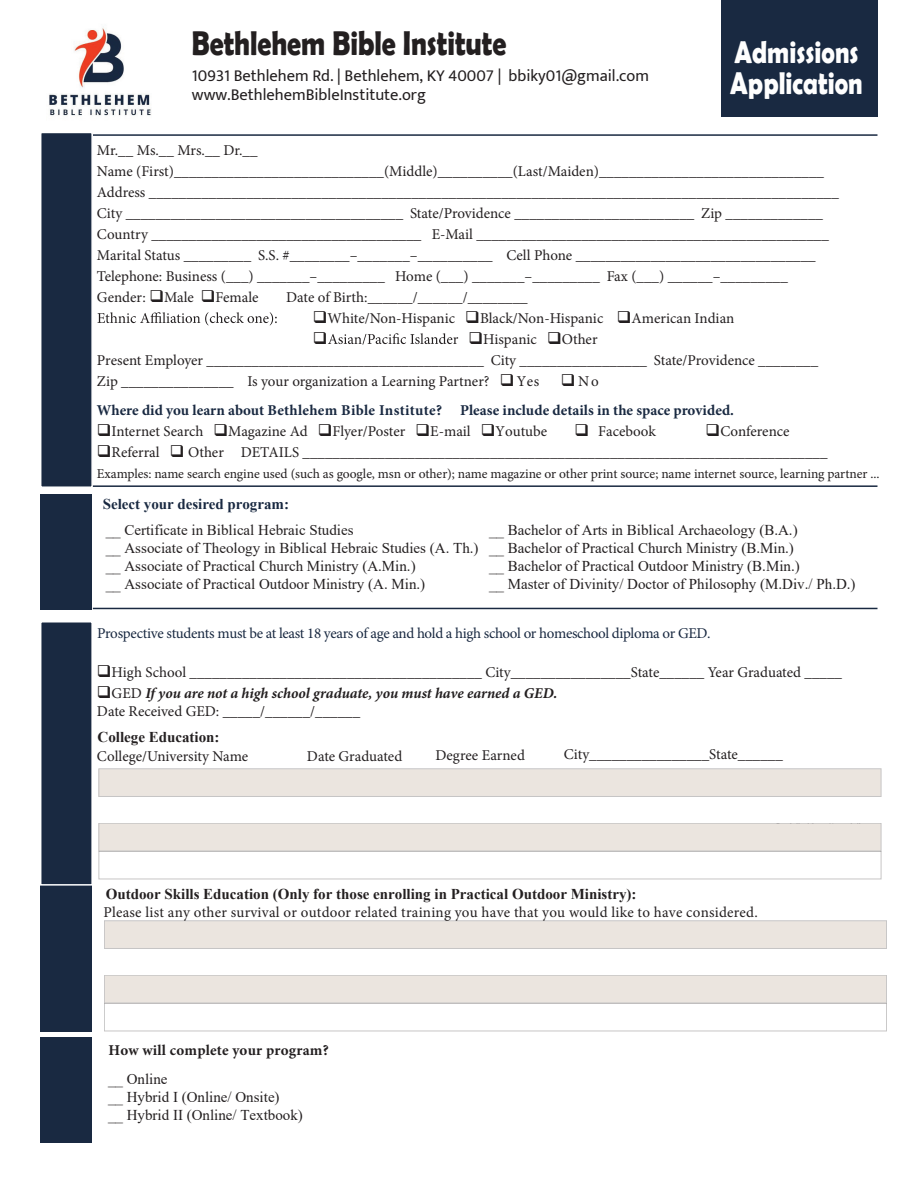
<style>
.page{position:relative;width:918px;height:1188px;background:#fff}
.page>*{position:absolute;margin:0;border:0;box-sizing:border-box;transform-origin:0 0}
.t1{font:700 34.5px "Berlin Sans FB Demi";color:#231f20;scale:.81 1}
.t2{font:700 31.5px/30.6px "Berlin Sans FB Demi";color:#fefefe;scale:.81 1}
.t3{font:16.5px/19.8px "Mukta";color:#231f20}
.t4{font:15px/21px "Minion Pro";color:#231f20}
.t5{font:15px/18px "Times New Roman";color:#231f20}
.t6{font:700 15px "Times New Roman";color:#231f20}
.t7{font:700 15px/29.2px "Minion Pro";letter-spacing:.005em;color:#192941}
.t8{font:15px "Minion Pro";letter-spacing:-.025em;color:#192941}
.t9{font:italic 700 15px "Minion Pro";letter-spacing:-.005em;color:#231f20}
.t10{font:700 15px "Minion Pro";letter-spacing:.015em;color:#231f20}
.t11{font:700 15px "Times New Roman";color:#192941}
.t12{font:13.5px "Minion Pro";letter-spacing:-.005em;color:#231f20}
.s1{color:#231f20}
.s2{font-weight:400;color:#231f20}
.s3{font-weight:400;font-style:normal}
</style>
<div class="page">
<div style="left:721px;top:0;width:157px;height:117px;background:#192941"></div>
<div style="left:41px;top:622px;width:51px;height:410px;background:#192941"></div>
<div style="left:40px;top:621px;width:53px;height:265px;border:2px solid #fff"></div>
<div style="left:41px;top:494px;width:51px;height:116px;background:#192941"></div>
<svg style="left:97px;top:312px;width:180px;height:13px"></svg>
<hr style="left:93px;top:134px;width:784px;height:2px;background:#192941">
<div style="left:40px;top:132px;width:53px;height:356px;background:#192941;border:2px solid #fff"></div>
<hr style="left:93px;top:485px;width:784px;height:2px;background:#192941">
<hr style="left:93px;top:608px;width:784px;height:1px;background:#192941">
<div style="left:41px;top:1037px;width:51px;height:105px;background:#192941"></div>
<div style="left:99px;top:769px;width:782px;height:27px;background:#ebe5df"></div>
<div style="left:99px;top:823px;width:782px;height:28px;background:#ebe5df"></div>
<div style="left:104px;top:921px;width:783px;height:27px;background:#ebe5df"></div>
<div style="left:104px;top:975px;width:783px;height:28px;background:#ebe5df"></div>
<img style="left:49px;top:27px;width:102px;height:89px">
<svg style="left:328px;top:333px;width:130px;height:12px"></svg>
<h1 class="t1" style="left:192px;top:23px;width:390px">Bethlehem Bible Institute</h1>
<p class="t3" style="left:192px;top:65px;width:458px">10931 Bethlehem Rd. | Bethlehem, KY 40007 | bbiky01@gmail.com www.BethlehemBibleInstitute.org</p>
<h2 class="t2" style="left:730px;top:36px;width:165px">Admissions<br>Application</h2>
<p class="t4" style="left:97px;top:140px;width:743px">Mr.__ Ms.__ Mrs.__ Dr.__<br>Name (First)____________________________(Middle)__________(Last/Maiden)______________________________ Address ____________________________________________________________________________________________ City _____________________________________ State/Providence ________________________ Zip _____________ Country ____________________________________ E-Mail _______________________________________________ Marital Status _________ S.S. #________–_______–__________ Cell Phone ________________________________ Telephone: Business (___) _______–_________ Home (___) _______–_________ Fax (___) ______–_________ Gender: ❑Male ❑Female</p>
<p class="t4" style="left:286px;top:287px;width:243px">Date of Birth:______/______/________</p>
<p class="t4" style="left:313px;top:308px;width:423px">❑White/Non-Hispanic ❑Black/Non-Hispanic ❑American Indian</p>
<p class="t4" style="left:97px;top:329px;width:723px;text-indent:372px">❑Hispanic ❑Other<br>Present Employer _____________________________________ City _________________ State/Providence ________<br>Zip _______________ Is your organization a Learning Partner? ❑ Yes</p>
<p class="t7" style="left:97px;top:366px;width:639px;text-indent:464px"><span class="s1">❑</span><span class="s2">No<br></span>Where did you learn about Bethlehem Bible Institute? Please include details in the space provided.</p>
<p class="t4" style="left:97px;top:421px;width:452px">❑Internet Search ❑Magazine Ad ❑Flyer/Poster ❑E-mail ❑Youtube</p>
<p class="t4" style="left:598px;top:421px;width:59px">Facebook</p>
<p class="t4" style="left:706px;top:421px;width:85px">❑Conference</p>
<p class="t4" style="left:97px;top:442px;width:732px">❑Referral ❑ Other DETAILS ______________________________________________________________________</p>
<p class="t12" style="left:97px;top:465px;width:784px">Examples: name search engine used (such as google, msn or other); name magazine or other print source; name internet source, learning partner ...</p>
<p class="t11" style="left:103px;top:493px;width:188px">Select your desired program:</p>
<p class="t5" style="left:106px;top:520px;width:374px">__ Certificate in Biblical Hebraic Studies<br>__ Associate of Theology in Biblical Hebraic Studies (A. Th.) __ Associate of Practical Church Ministry (A.Min.)<br>__ Associate of Practical Outdoor Ministry (A. Min.)</p>
<p class="t5" style="left:489px;top:520px;width:368px">__ Bachelor of Arts in Biblical Archaeology (B.A.)<br>__ Bachelor of Practical Church Ministry (B.Min.)<br>__ Bachelor of Practical Outdoor Ministry (B.Min.)<br>__ Master of Divinity/ Doctor of Philosophy (M.Div./ Ph.D.)</p>
<p class="t8" style="left:97px;top:623px;width:615px">Prospective students must be at least 18 years of age and hold a high school or homeschool diploma or GED.</p>
<p class="t4" style="left:97px;top:662px;width:747px">❑High School _______________________________________ City________________State______ Year Graduated _____</p>
<p class="t9" style="left:97px;top:683px;width:462px">❑<span class="s3">GED</span> If you are not a high school graduate, you must have earned a GED.</p>
<p class="t4" style="left:97px;top:701px;width:265px">Date Received GED: _____/______/______</p>
<p class="t4" style="left:97px;top:746px;width:153px">College/University Name</p>
<p class="t4" style="left:307px;top:746px;width:97px">Date Graduated</p>
<p class="t4" style="left:435px;top:745px;width:91px">Degree Earned</p>
<p class="t6" style="left:98px;top:726px;width:124px">College Education:</p>
<p class="t4" style="left:564px;top:744px;width:221px">City________________State______</p>
<p class="t6" style="left:106px;top:883px;width:532px">Outdoor Skills Education (Only for those enrolling in Practical Outdoor Ministry):</p>
<p class="t4" style="left:103px;top:902px;width:656px">Please list any other survival or outdoor related training you have that you would like to have considered.</p>
<p class="t10" style="left:108px;top:1040px;width:222px">How will complete your program?</p>
<p class="t5" style="left:108px;top:1069px;width:196px">__ Online<br>__ Hybrid I (Online/ Onsite)<br>__ Hybrid II (Online/ Textbook)</p>
</div>
